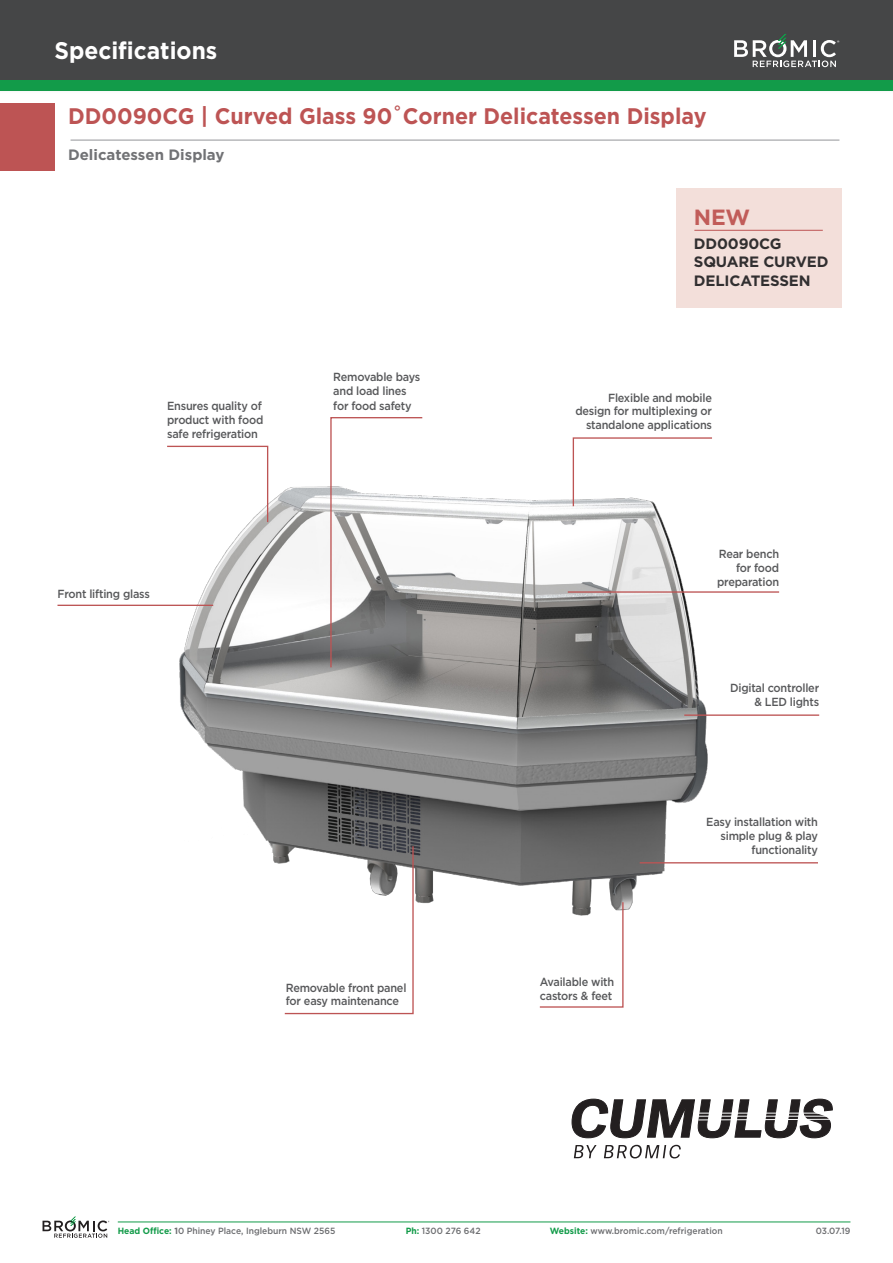
<style>
.page{position:relative;width:893px;height:1263px;background:#fff}
.page>*{position:absolute;margin:0;border:0;box-sizing:border-box;transform-origin:0 0}
.t1{font:700 24px "Gotham";color:#fff;scale:.95 1}
.t2{font:700 22.5px "Gotham";color:#bd5454;scale:.95 1}
.t3{font:700 22.05px "Gotham";color:#c15c59}
.t4{font:700 15px "Gotham";letter-spacing:-.01em;color:#312f30}
.t5{font:700 15px "Gotham";color:#717275}
.t6{font:500 11.7px/13.8px "Gotham";letter-spacing:-.02em;color:#57585a;text-align:right;scale:.93 1}
.t7{font:500 9px "Gotham";color:#6c6d70;scale:.95 1}
.s1{font-weight:700;color:#129b49}
.s2{font-weight:700}
</style>
<div class="page">
<hr style="left:118px;top:1221px;width:732px;height:1px;background:#129b49">
<hr style="left:71px;top:140px;width:768px;height:1px;background:#939598">
<svg style="left:43px;top:1216px;width:66px;height:22px"></svg>
<div style="left:0;top:0;width:893px;height:94px;background:#fafafa"></div>
<div style="left:0;top:0;width:893px;height:84px;background:#454647"></div>
<div style="left:0;top:80px;width:893px;height:11px;background:#129b49"></div>
<div style="left:0;top:103px;width:54px;height:67px;background:#bd5454"></div>
<svg style="left:734px;top:34px;width:105px;height:33px"></svg>
<img style="left:146px;top:486px;width:583px;height:424px">
<div style="left:677px;top:188px;width:165px;height:119px;background:#f3dfda"></div>
<hr style="left:694px;top:230px;width:129px;height:1px;background:#bd5454">
<svg style="left:574px;top:1145px;width:23px;height:13px"></svg>
<svg style="left:604px;top:1145px;width:77px;height:13px"></svg>
<svg style="left:572px;top:1099px;width:261px;height:39px"></svg>
<svg style="left:572px;top:437px;width:141px;height:70px"></svg>
<svg style="left:538px;top:901px;width:86px;height:107px"></svg>
<svg style="left:166px;top:445px;width:103px;height:78px"></svg>
<svg style="left:283px;top:845px;width:131px;height:170px"></svg>
<hr style="left:640px;top:862px;width:178px;height:1px;background:#bd5454">
<svg style="left:330px;top:417px;width:94px;height:252px"></svg>
<hr style="left:684px;top:714px;width:135px;height:2px;background:#bd5454">
<hr style="left:568px;top:591px;width:211px;height:2px;background:#bd5454">
<hr style="left:57px;top:605px;width:156px;height:1px;background:#bd5454">
<h1 class="t1" style="left:54px;top:36px;width:173px">Specifications</h1>
<p class="t2" style="left:68px;top:103px;width:674px">DD0090CG | Curved Glass 90˚Corner Delicatessen Display</p>
<p class="t5" style="left:68px;top:146px;width:158px">Delicatessen Display</p>
<p class="t6" style="left:167px;top:399px;width:105px;text-align:left">Ensures quality of product with food safe refrigeration</p>
<p class="t6" style="left:57px;top:586px;width:101px">Front lifting glass</p>
<p class="t6" style="left:333px;top:370px;width:95px;line-height:14.2px;text-align:left">Removable bays and load lines for food safety</p>
<p class="t6" style="left:286px;top:980px;width:131px;text-align:left">Removable front panel for easy maintenance</p>
<p class="t3" style="left:694px;top:204px;width:58px">NEW</p>
<p class="t4" style="left:694px;top:234px;width:89px">DD0090CG</p>
<p class="t4" style="left:694px;top:253px;width:136px">SQUARE CURVED</p>
<p class="t4" style="left:694px;top:271px;width:118px">DELICATESSEN</p>
<p class="t6" style="left:575px;top:390px;width:148px">Flexible and mobile design for multiplexing or standalone applications</p>
<p class="t6" style="left:717px;top:547px;width:68px">Rear bench for food preparation</p>
<p class="t6" style="left:730px;top:681px;width:97px">Digital controller &amp; LED lights</p>
<p class="t6" style="left:540px;top:975px;width:82px;text-align:left">Available with castors &amp; feet</p>
<p class="t6" style="left:706px;top:815px;width:122px">Easy installation with simple plug &amp; play functionality</p>
<p class="t7" style="left:118px;top:1226px;width:231px"><span class="s1">Head Office:</span> <span class="s2">1</span>0 Phiney Place, Ingleburn NSW 2565</p>
<p class="t7" style="left:406px;top:1226px;width:80px"><span class="s1">Ph:</span> 1300 276 642</p>
<p class="t7" style="left:550px;top:1226px;width:184px"><span class="s1">Website:</span> www.bromic.com/refrigeration</p>
<p class="t7" style="left:816px;top:1226px;width:38px">03.07.19</p>
</div>
